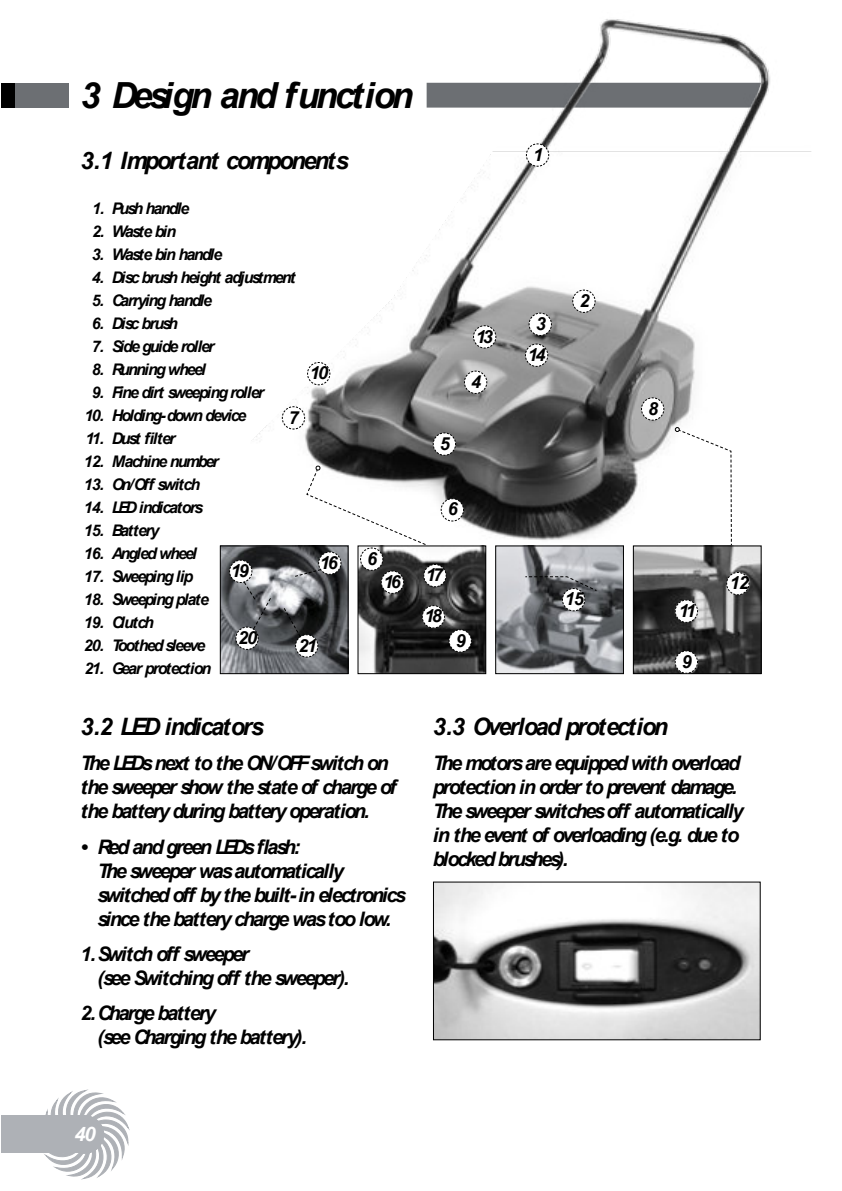
<style>
.page{position:relative;width:842px;height:1191px;background:#fff}
.page>*{position:absolute;margin:0;border:0;box-sizing:border-box;transform-origin:0 0}
.t1{font:italic 700 36px "Arial";letter-spacing:-.095em;color:#000}
.t2{font:italic 700 24px "Arial";letter-spacing:-.09em;color:#000}
.t3{font:italic 700 20px/24px "Arial";letter-spacing:-.11em;color:#000}
.t4{font:italic 700 20px "Arial";color:#fff}
.t5{font:italic 700 18px "Arial";letter-spacing:-.115em;color:#000}
.t6{font:italic 700 16px "Arial";letter-spacing:-.11em;color:#000}
.t7{font:italic 700 16px "Arial";letter-spacing:-.07em;color:#000}
.t8{font:italic 700 16px "Arial";letter-spacing:-.08em;color:#000}
</style>
<div class="page">
<div style="left:1px;top:1116px;width:84px;height:37px;background:#aeb1b6"></div>
<svg style="left:40px;top:1089px;width:90px;height:91px"></svg>
<img style="left:254px;top:19px;width:557px;height:537px">
<svg style="left:572px;top:289px;width:23px;height:24px"></svg>
<svg style="left:528px;top:312px;width:24px;height:24px"></svg>
<svg style="left:463px;top:370px;width:24px;height:24px"></svg>
<svg style="left:432px;top:432px;width:24px;height:24px"></svg>
<svg style="left:281px;top:406px;width:24px;height:24px"></svg>
<svg style="left:640px;top:397px;width:24px;height:24px"></svg>
<svg style="left:525px;top:143px;width:24px;height:24px"></svg>
<svg style="left:473px;top:325px;width:23px;height:24px"></svg>
<svg style="left:524px;top:343px;width:24px;height:24px"></svg>
<svg style="left:674px;top:427px;width:58px;height:118px"></svg>
<div style="left:1px;top:83px;width:67px;height:25px;background:#000"></div>
<div style="left:15px;top:83px;width:53px;height:25px;background:#6c6f73"></div>
<img style="left:635px;top:547px;width:124px;height:125px">
<div style="left:633px;top:545px;width:128px;height:129px;border:1px solid #000"></div>
<svg style="left:674px;top:650px;width:24px;height:24px"></svg>
<svg style="left:674px;top:599px;width:24px;height:24px"></svg>
<svg style="left:726px;top:572px;width:23px;height:24px"></svg>
<img style="left:497px;top:547px;width:125px;height:125px">
<div style="left:495px;top:545px;width:129px;height:129px;border:1px solid #000"></div>
<img style="left:359px;top:547px;width:125px;height:125px">
<div style="left:357px;top:545px;width:129px;height:129px;border:1px solid #000"></div>
<svg style="left:421px;top:605px;width:51px;height:48px"></svg>
<img style="left:222px;top:547px;width:124px;height:125px">
<div style="left:220px;top:545px;width:128px;height:129px;border:1px solid #000"></div>
<svg style="left:294px;top:464px;width:170px;height:130px"></svg>
<svg style="left:229px;top:559px;width:43px;height:91px"></svg>
<svg style="left:283px;top:607px;width:35px;height:51px"></svg>
<svg style="left:524px;top:576px;width:73px;height:36px;background:#76777a"></svg>
<img style="left:435px;top:884px;width:323px;height:154px">
<svg style="left:307px;top:362px;width:23px;height:24px"></svg>
<h1 class="t1" style="left:81px;top:81px;width:334px">3 Design and function</h1>
<p class="t2" style="left:81px;top:151px;width:270px">3.1 Important components</p>
<p class="t6" style="left:92px;top:202px;width:99px">1. Push handle</p>
<p class="t6" style="left:92px;top:225px;width:86px">2. Waste bin</p>
<p class="t6" style="left:92px;top:248px;width:132px">3. Waste bin handle</p>
<p class="t6" style="left:92px;top:271px;width:205px">4. Disc brush height adjustment</p>
<p class="t6" style="left:92px;top:294px;width:122px">5. Carrying handle</p>
<p class="t6" style="left:92px;top:317px;width:88px">6. Disc brush</p>
<p class="t6" style="left:92px;top:340px;width:124px">7. Side guide roller</p>
<p class="t6" style="left:92px;top:363px;width:115px">8. Running wheel</p>
<p class="t6" style="left:92px;top:386px;width:174px">9. Fine dirt sweeping roller</p>
<p class="t6" style="left:84px;top:409px;width:163px">10. Holding- down device</p>
<p class="t6" style="left:86px;top:432px;width:91px">11. Dust filter</p>
<p class="t6" style="left:84px;top:455px;width:136px">12. Machine number</p>
<p class="t6" style="left:84px;top:478px;width:118px">13. On/Off switch</p>
<p class="t6" style="left:84px;top:501px;width:121px">14. LED indicators</p>
<p class="t7" style="left:84px;top:524px;width:77px">15. Battery</p>
<p class="t6" style="left:84px;top:547px;width:114px">16. Angled wheel</p>
<p class="t6" style="left:84px;top:570px;width:111px">17. Sweeping lip</p>
<p class="t6" style="left:84px;top:593px;width:127px">18. Sweeping plate</p>
<p class="t8" style="left:84px;top:616px;width:72px">19. Clutch</p>
<p class="t6" style="left:84px;top:639px;width:123px">20. Toothed sleeve</p>
<p class="t6" style="left:84px;top:662px;width:128px">21. Gear protection</p>
<p class="t5" style="left:310px;top:366px;width:20px">10</p>
<p class="t5" style="left:289px;top:410px;width:12px">7</p>
<p class="t5" style="left:320px;top:556px;width:19px">16</p>
<p class="t5" style="left:231px;top:564px;width:19px">19</p>
<p class="t5" style="left:238px;top:631px;width:21px">20</p>
<p class="t5" style="left:298px;top:638px;width:20px">21</p>
<p class="t5" style="left:367px;top:552px;width:12px">6</p>
<p class="t5" style="left:383px;top:575px;width:19px">16</p>
<p class="t5" style="left:475px;top:329px;width:19px">13</p>
<p class="t5" style="left:440px;top:437px;width:12px">5</p>
<p class="t5" style="left:471px;top:375px;width:12px">4</p>
<p class="t5" style="left:448px;top:502px;width:12px">6</p>
<p class="t5" style="left:426px;top:568px;width:19px">17</p>
<p class="t5" style="left:424px;top:609px;width:19px">18</p>
<p class="t5" style="left:455px;top:633px;width:12px">9</p>
<p class="t5" style="left:533px;top:148px;width:12px">1</p>
<p class="t5" style="left:535px;top:317px;width:12px">3</p>
<p class="t5" style="left:528px;top:348px;width:19px">14</p>
<p class="t5" style="left:579px;top:294px;width:12px">2</p>
<p class="t5" style="left:565px;top:592px;width:21px">15</p>
<p class="t5" style="left:648px;top:402px;width:12px">8</p>
<p class="t5" style="left:678px;top:604px;width:18px">11</p>
<p class="t5" style="left:681px;top:655px;width:12px">9</p>
<p class="t5" style="left:729px;top:576px;width:21px">12</p>
<p class="t2" style="left:81px;top:717px;width:185px">3.2 LED indicators</p>
<p class="t3" style="left:81px;top:753px;width:317px">The LEDs next to the ON/OFF switch on the sweeper show the state of charge of the battery during battery operation.</p>
<p class="t3" style="left:98px;top:836px;width:310px;text-indent:-17px">• Red and green LEDs flash:<br>The sweeper was automatically switched off by the built-in electronics since the battery charge was too low.</p>
<p class="t3" style="left:98px;top:944px;width:253px;text-indent:-17px">1. Switch off sweeper<br>(see Switching off the sweeper).</p>
<p class="t3" style="left:98px;top:1003px;width:211px;text-indent:-17px">2.Charge battery<br>(see Charging the battery).</p>
<p class="t2" style="left:433px;top:717px;width:237px">3.3 Overload protection</p>
<p class="t3" style="left:433px;top:753px;width:312px">The motors are equipped with overload protection in order to prevent damage.<br>The sweeper switches off automatically in the event of overloading (e.g. due to blocked brushes).</p>
<p class="t4" style="left:74px;top:1127px;width:23px">40</p>
</div>
